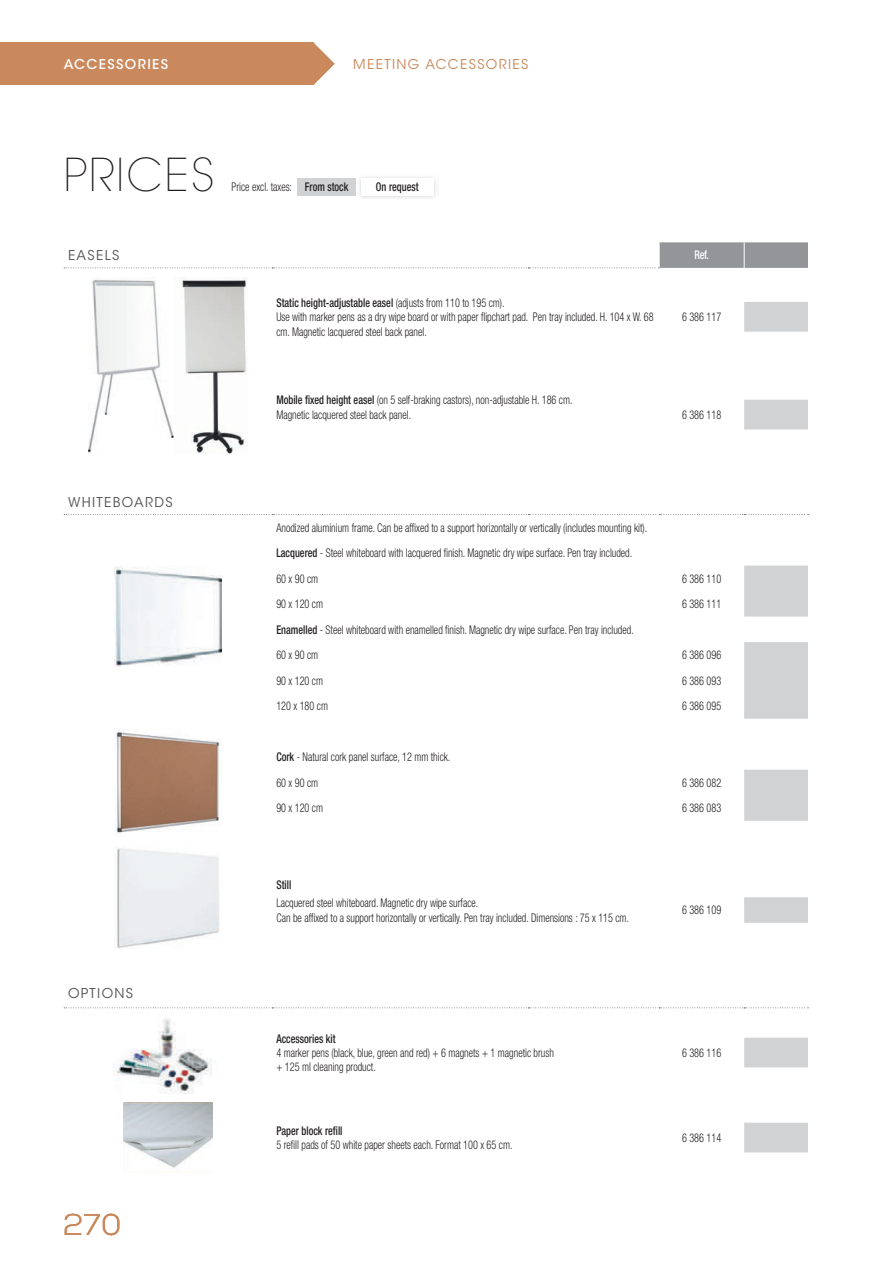
<style>
.page{position:relative;width:893px;height:1263px;background:#fff}
.page>*{position:absolute;margin:0;border:0;box-sizing:border-box;transform-origin:0 0}
.t1{font:200 45px "ITC Avant Garde Std";letter-spacing:.05em;color:#231f20}
.t2{font:300 30px "Nexa";color:#ca895c}
.t3{font:13.5px "ITC Avant Garde Std";letter-spacing:.1em;color:#57585a}
.t4{font:13.5px "ITC Avant Garde Std";letter-spacing:.1em;color:#ca895c}
.t5{font:500 13.5px "ITC Avant Garde Std";letter-spacing:.1em;color:#fff}
.t6{font:300 condensed 12px/14.4px "Helvetica Neue LT Std";color:#231f20;scale:.85 1}
.t7{font:500 condensed 12px "Helvetica Neue LT Std";color:#231f20;scale:.85 1}
.t8{font:500 condensed 12px "Helvetica Neue LT Std";color:#fff;scale:.85 1}
.s1{font-weight:500}
</style>
<div class="page">
<svg style="left:314px;top:43px;width:21px;height:42px"></svg>
<div style="left:0;top:42px;width:314px;height:43px;background:#ca895c"></div>
<svg style="left:744px;top:302px;width:64px;height:850px"></svg>
<svg style="left:64px;top:242px;width:744px;height:26px"></svg>
<svg style="left:64px;top:514px;width:744px;height:1px"></svg>
<svg style="left:64px;top:1007px;width:744px;height:30px"></svg>
<img style="left:88px;top:279px;width:86px;height:174px">
<img style="left:179px;top:278px;width:69px;height:176px">
<img style="left:115px;top:567px;width:106px;height:100px">
<img style="left:116px;top:728px;width:104px;height:106px">
<img style="left:116px;top:846px;width:103px;height:102px">
<img style="left:113px;top:1013px;width:108px;height:80px">
<img style="left:124px;top:1103px;width:88px;height:65px">
<div style="left:297px;top:178px;width:59px;height:17px;background:#d1d2d4"></div>
<p class="t5" style="left:64px;top:55px;width:106px">ACCESSORIES</p>
<p class="t4" style="left:353px;top:56px;width:177px">MEETING ACCESSORIES</p>
<h1 class="t1" style="left:64px;top:148px;width:152px">PRICES</h1>
<p class="t6" style="left:232px;top:179px;width:139px">Price excl. taxes: <span class="s1">From stock</span></p>
<p class="t7" style="left:376px;top:179px;width:52px">On request</p>
<p class="t3" style="left:68px;top:247px;width:53px">EASELS</p>
<p class="t8" style="left:694px;top:248px;width:19px">Ref.</p>
<p class="t6" style="left:276px;top:295px;width:445px"><span class="s1">Static height-adjustable easel</span> (adjusts from 110 to 195 cm).<br>Use with marker pens as a dry wipe board or with paper flipchart pad. Pen tray included. H. 104 x W. 68 cm. Magnetic lacquered steel back panel.</p>
<p class="t6" style="left:682px;top:309px;width:48px">6 386 117</p>
<p class="t3" style="left:68px;top:493px;width:106px">WHITEBOARDS</p>
<p class="t3" style="left:68px;top:985px;width:67px">OPTIONS</p>
<h2 class="t2" style="left:64px;top:1207px;width:59px">270</h2>
<p class="t6" style="left:276px;top:393px;width:350px"><span class="s1">Mobile fixed height easel</span> (on 5 self-braking castors), non-adjustable H. 186 cm.<br>Magnetic lacquered steel back panel.</p>
<p class="t6" style="left:682px;top:407px;width:48px">6 386 118</p>
<p class="t6" style="left:276px;top:515px;width:438px;line-height:25.3px">Anodized aluminium frame. Can be affixed to a support horizontally or vertically (includes mounting kit).<br><span class="s1">Lacquered</span> - Steel whiteboard with lacquered finish. Magnetic dry wipe surface. Pen tray included.<br>60 x 90 cm</p>
<p class="t6" style="left:682px;top:571px;width:48px">6 386 110</p>
<p class="t6" style="left:276px;top:596px;width:56px">90 x 120 cm</p>
<p class="t6" style="left:682px;top:596px;width:48px">6 386 111</p>
<p class="t6" style="left:276px;top:616px;width:422px;line-height:25.5px"><span class="s1">Enamelled</span> - Steel whiteboard with enamelled finish. Magnetic dry wipe surface. Pen tray included.<br>60 x 90 cm</p>
<p class="t6" style="left:682px;top:648px;width:48px">6 386 096</p>
<p class="t6" style="left:276px;top:673px;width:56px">90 x 120 cm</p>
<p class="t6" style="left:682px;top:673px;width:48px">6 386 093</p>
<p class="t6" style="left:276px;top:699px;width:62px">120 x 180 cm</p>
<p class="t6" style="left:682px;top:699px;width:48px">6 386 095</p>
<p class="t6" style="left:276px;top:744px;width:206px;line-height:25.5px"><span class="s1">Cork</span> - Natural cork panel surface, 12 mm thick.<br>60 x 90 cm</p>
<p class="t6" style="left:682px;top:775px;width:48px">6 386 082</p>
<p class="t6" style="left:276px;top:801px;width:56px">90 x 120 cm</p>
<p class="t6" style="left:682px;top:801px;width:48px">6 386 083</p>
<p class="t7" style="left:276px;top:877px;width:19px">Still</p>
<p class="t6" style="left:276px;top:895px;width:416px">Lacquered steel whiteboard. Magnetic dry wipe surface.<br>Can be affixed to a support horizontally or vertically. Pen tray included. Dimensions : 75 x 115 cm.</p>
<p class="t6" style="left:682px;top:903px;width:48px">6 386 109</p>
<p class="t7" style="left:276px;top:1031px;width:71px">Accessories kit</p>
<p class="t6" style="left:276px;top:1045px;width:328px">4 marker pens (black, blue, green and red) + 6 magnets + 1 magnetic brush + 125 ml cleaning product.</p>
<p class="t6" style="left:682px;top:1045px;width:48px">6 386 116</p>
<p class="t7" style="left:276px;top:1123px;width:79px">Paper block refill</p>
<p class="t6" style="left:276px;top:1137px;width:279px">5 refill pads of 50 white paper sheets each. Format 100 x 65 cm.</p>
<p class="t6" style="left:682px;top:1130px;width:48px">6 386 114</p>
</div>
